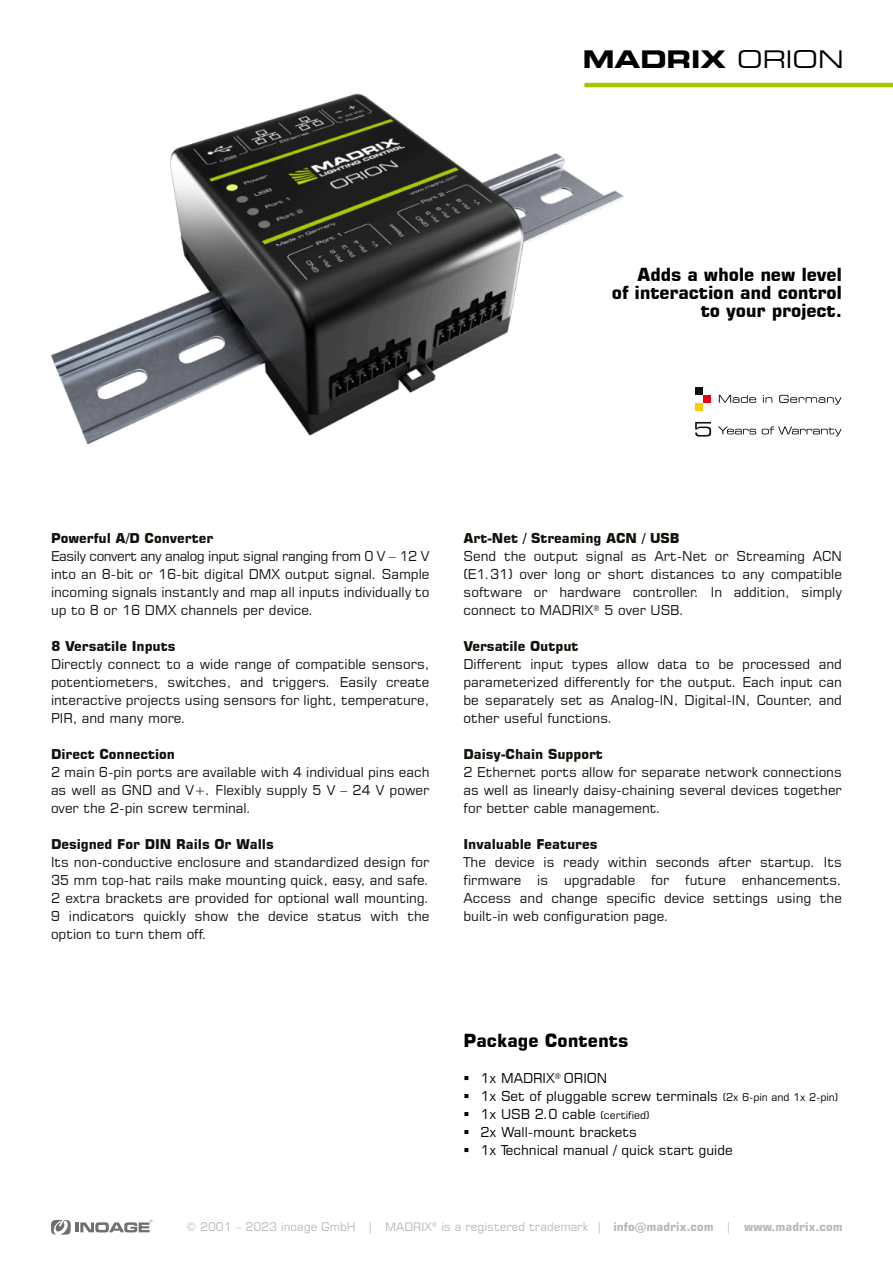
<style>
.page{position:relative;width:893px;height:1263px;background:#fff}
.page>*{position:absolute;margin:0;border:0;box-sizing:border-box;transform-origin:0 0}
.t1{font:700 expanded 24px "Square 721 BT";color:#000}
.t2{font:700 18px/18px "Square 721 BT";letter-spacing:-.01em;color:#000;text-align:right}
.t3{font:13.5px/18px "Square 721 BT";color:#12120d;text-align:justify}
.t4{font:700 13.5px "Square 721 BT";color:#12120d}
.t5{font:13.5px/18px "Square 721 BT";color:#000}
.t6{font:11.7px "Square 721 BT";color:rgb(110 112 111/.5)}
.s1{font-weight:400}
.s2{font-size:10.5px}
.s3{font-stretch:expanded}
.s4{font-weight:700}
</style>
<div class="page">
<hr style="left:584px;top:83px;width:309px;height:4px;background:#a6c700">
<svg style="left:51px;top:1220px;width:101px;height:15px"></svg>
<img style="left:50px;top:82px;width:763px;height:363px">
<div style="left:695px;top:403px;width:8px;height:8px;background:#f7cf00"></div>
<div style="left:695px;top:387px;width:8px;height:8px;background:#12120d"></div>
<div style="left:703px;top:395px;width:8px;height:8px;background:#e7000d"></div>
<svg style="left:719px;top:395px;width:37px;height:8px"></svg>
<svg style="left:763px;top:395px;width:9px;height:8px"></svg>
<svg style="left:779px;top:395px;width:63px;height:10px"></svg>
<svg style="left:718px;top:426px;width:38px;height:8px"></svg>
<svg style="left:762px;top:426px;width:80px;height:10px"></svg>
<svg style="left:695px;top:422px;width:16px;height:15px"></svg>
<h1 class="t1" style="left:583px;top:50px;width:262px">MADRIX <span class="s1">ORION</span></h1>
<h2 class="t2" style="left:612px;top:267px;width:232px">Adds a whole new level<br>of interaction and control to your project.</h2>
<p class="t4" style="left:51px;top:533px;width:164px">Powerful A/D Converter</p>
<p class="t3" style="left:51px;top:548px;width:380px">Easily convert any analog input signal ranging from 0 V – 12 V into an 8-bit or 16-bit digital DMX output signal. Sample incoming signals instantly and map all inputs individually to up to 8 or 16 DMX channels per device.</p>
<p class="t4" style="left:51px;top:641px;width:126px">8 Versatile Inputs</p>
<p class="t3" style="left:51px;top:656px;width:380px">Directly connect to a wide range of compatible sensors, potentiometers, switches, and triggers. Easily create interactive projects using sensors for light, temperature, PIR, and many more.</p>
<p class="t4" style="left:51px;top:749px;width:125px">Direct Connection</p>
<p class="t3" style="left:51px;top:764px;width:380px">2 main 6-pin ports are available with 4 individual pins each as well as GND and V+. Flexibly supply 5 V – 24 V power over the 2-pin screw terminal.</p>
<p class="t4" style="left:51px;top:839px;width:224px">Designed For DIN Rails Or Walls</p>
<p class="t3" style="left:51px;top:854px;width:380px">Its non-conductive enclosure and standardized design for 35 mm top-hat rails make mounting quick, easy, and safe.<br>2 extra brackets are provided for optional wall mounting.<br>9 indicators quickly show the device status with the option to turn them off.</p>
<p class="t4" style="left:463px;top:533px;width:218px">Art-Net / Streaming ACN / USB</p>
<p class="t3" style="left:463px;top:548px;width:380px">Send the output signal as Art-Net or Streaming ACN (E1.31) over long or short distances to any compatible software or hardware controller. In addition, simply connect to MADRIX<sup>®</sup> 5 over USB.</p>
<p class="t4" style="left:463px;top:641px;width:116px">Versatile Output</p>
<p class="t3" style="left:463px;top:656px;width:380px">Different input types allow data to be processed and parameterized differently for the output. Each input can be separately set as Analog-IN, Digital-IN, Counter, and other useful functions.</p>
<p class="t4" style="left:463px;top:749px;width:141px">Daisy-Chain Support</p>
<p class="t3" style="left:463px;top:764px;width:380px">2 Ethernet ports allow for separate network connections as well as linearly daisy-chaining several devices together for better cable management.</p>
<p class="t4" style="left:463px;top:839px;width:135px">Invaluable Features</p>
<p class="t3" style="left:463px;top:854px;width:380px">The device is ready within seconds after startup. Its firmware is upgradable for future enhancements.<br>Access and change specific device settings using the built-in web configuration page.</p>
<h2 class="t2" style="left:463px;top:1033px;width:166px">Package Contents</h2>
<p class="t5" style="left:480px;top:1070px;width:359px">1x MADRIX<sup>®</sup> ORION<br>1x Set of pluggable screw terminals <span class="s2">(2x 6-pin and 1x 2-pin)<br></span>1x USB 2.0 cable <span class="s2">(certified)<br></span>2x Wall-mount brackets<br>1x Technical manual / quick start guide</p>
<p class="t6" style="left:186px;top:1222px;width:658px">© 2001 – 2023 inoage GmbH <span class="s3">|</span> MADRIX<sup>®</sup> is a registered trademark <span class="s3">|</span> <span class="s4">info@madrix.com</span> <span class="s3">|</span> <span class="s4">www.madrix.com</span></p>
</div>
